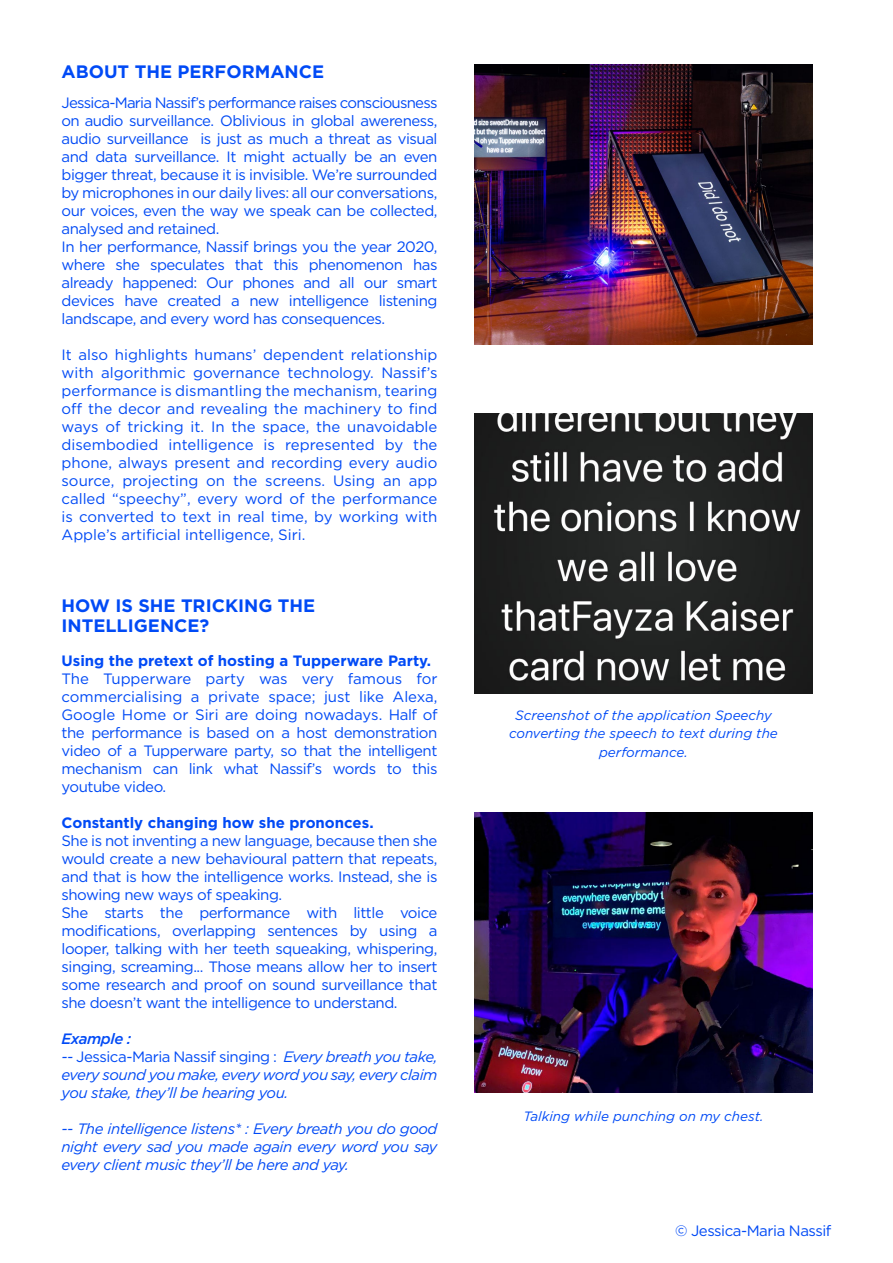
<style>
.page{position:relative;width:893px;height:1263px;background:#fff}
.page>*{position:absolute;margin:0;border:0;box-sizing:border-box;transform-origin:0 0}
.t1{font:700 18px/19.5px "Gotham";color:#004af6}
.t2{font:15px/18px "Gotham";letter-spacing:-.03em;color:#004af6}
.t3{font:italic 15px/18px "Gotham";letter-spacing:-.03em;color:#004af6}
.t4{font:700 15px "Gotham";color:#004af6}
.t5{font:italic 13.5px/18.1px "Gotham";color:#004af6;text-align:center}
.s1{font-weight:500}
.s2{font-style:normal}
</style>
<div class="page">
<img style="left:474px;top:812px;width:339px;height:280px">
<img style="left:474px;top:414px;width:339px;height:280px">
<img style="left:474px;top:65px;width:339px;height:279px">
<p class="t1" style="left:62px;top:62px;width:264px">ABOUT THE PERFORMANCE</p>
<p class="t2" style="left:62px;top:93px;width:377px">Jessica-Maria Nassif’s performance raises consciousness on audio surveillance. Oblivious in global awereness, audio surveillance is just as much a threat as visual and data surveillance. It might actually be an even bigger threat, because it is invisible. We’re surrounded by microphones in our daily lives: all our conversations, our voices, even the way we speak can be collected, analysed and retained.<br>In her performance, Nassif brings you the year 2020, where she speculates that this phenomenon has already happened: Our phones and all our smart devices have created a new intelligence listening landscape, and every word has consequences.</p>
<p class="t2" style="left:62px;top:345px;width:377px;text-align:justify">It also highlights humans’ dependent relationship with algorithmic governance technology. Nassif’s performance is dismantling the mechanism, tearing off the decor and revealing the machinery to find ways of tricking it. In the space, the unavoidable disembodied intelligence is represented by the phone, always present and recording every audio source, projecting on the screens. Using an app called “speechy”, every word of the performance is converted to text in real time, by working with Apple’s artificial intelligence, Siri.</p>
<p class="t1" style="left:62px;top:596px;width:255px">HOW IS SHE TRICKING THE<br>INTELLIGENCE?</p>
<p class="t4" style="left:62px;top:652px;width:371px">Using the pretext of hosting a Tupperware Party.</p>
<p class="t2" style="left:62px;top:669px;width:377px;text-align:justify">The Tupperware party was very famous for commercialising a private space; just like Alexa, Google Home or Siri are doing nowadays. Half of the performance is based on a host demonstration video of a Tupperware party, so that the intelligent mechanism can link what Nassif’s words to this youtube video.</p>
<p class="t4" style="left:62px;top:814px;width:314px">Constantly changing how she prononces.</p>
<p class="t2" style="left:62px;top:831px;width:378px">She is not inventing a new language, because then she would create a new behavioural pattern that repeats, and that is how the intelligence works. Instead, she is showing new ways of speaking.<br>She starts the performance with little voice modifications, overlapping sentences by using a looper, talking with her teeth squeaking, whispering, singing, screaming... Those means allow her to insert some research and proof on sound surveillance that she doesn’t want the intelligence to understand.</p>
<p class="t3" style="left:62px;top:1030px;width:377px"><span class="s1">Example :<br></span>-- <span class="s2">Jessica-Maria Nassif singing :</span> Every breath you take, every sound you make, every word you say, every claim you stake, they’ll be hearing you.</p>
<p class="t3" style="left:62px;top:1120px;width:377px;text-align:justify">-- The intelligence listens* : Every breath you do good night every sad you made again every word you say every client music they’ll be here and yay.</p>
<p class="t5" style="left:509px;top:706px;width:270px">Screenshot of the application Speechy converting the speech to text during the performance.</p>
<p class="t5" style="left:523px;top:1107px;width:242px">Talking while punching on my chest.</p>
<p class="t2" style="left:675px;top:1222px;width:158px">© Jessica-Maria Nassif</p>
</div>
